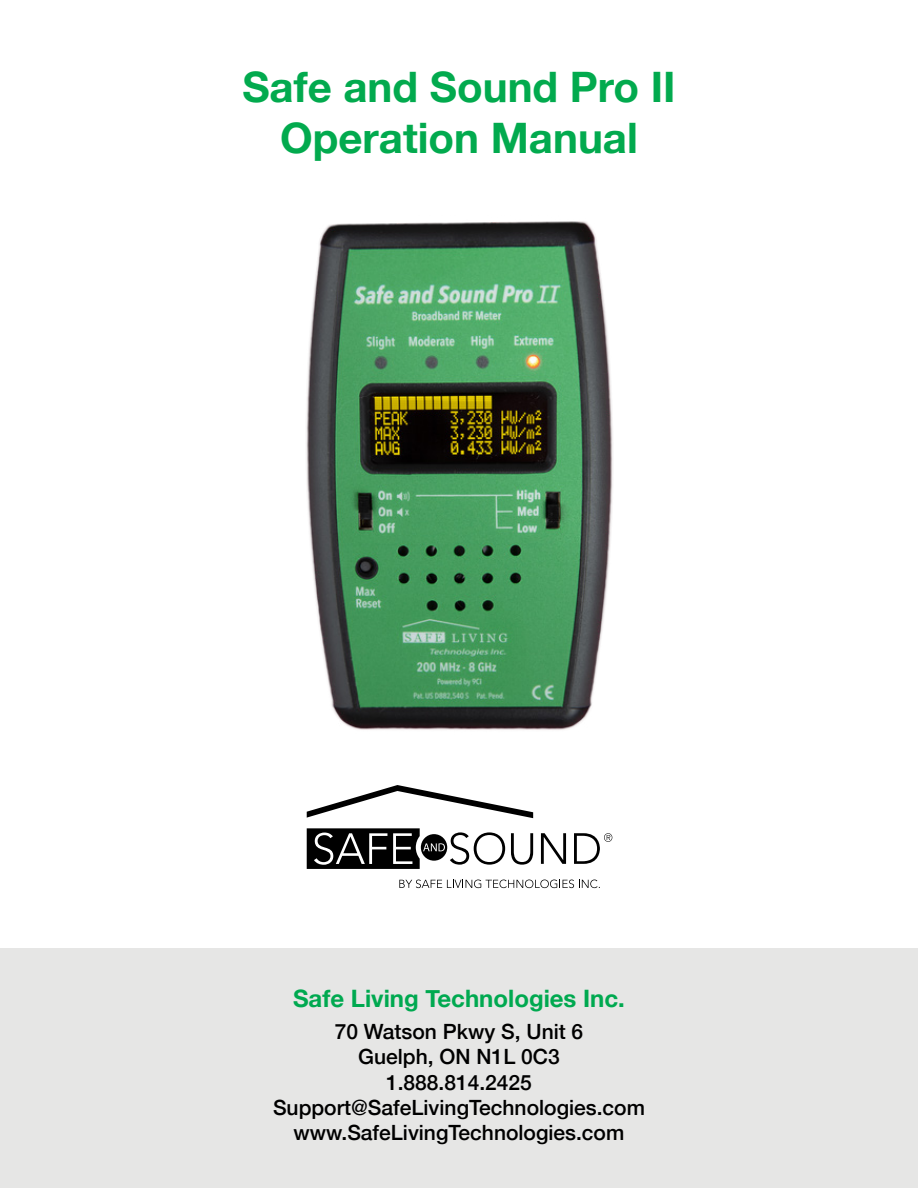
<style>
.page{position:relative;width:918px;height:1188px;background:#fff}
.page>*{position:absolute;margin:0;border:0;box-sizing:border-box;transform-origin:0 0}
.t1{font:700 42px/50.4px "Helvetica Neue";color:#02aa4e;text-align:center}
.t2{font:700 24px "Helvetica Neue";color:#00a950}
.t3{font:500 21px "Helvetica Neue";color:#000}
</style>
<div class="page">
<img style="left:306px;top:221px;width:307px;height:509px">
<svg style="left:511px;top:833px;width:22px;height:32px"></svg>
<svg style="left:541px;top:833px;width:25px;height:31px"></svg>
<svg style="left:574px;top:833px;width:38px;height:31px"></svg>
<svg style="left:399px;top:880px;width:201px;height:8px"></svg>
<svg style="left:307px;top:785px;width:226px;height:33px"></svg>
<svg style="left:307px;top:828px;width:198px;height:41px"></svg>
<div style="left:0;top:948px;width:918px;height:240px;background:#e6e6e5"></div>
<p class="t1" style="left:242px;top:63px;width:435px">Safe and Sound Pro II<br>Operation Manual</p>
<p class="t2" style="left:293px;top:980px;width:333px">Safe Living Technologies Inc.</p>
<p class="t3" style="left:335px;top:1015px;width:250px">70 Watson Pkwy S, Unit 6</p>
<p class="t3" style="left:358px;top:1040px;width:203px">Guelph, ON N1L 0C3</p>
<p class="t3" style="left:386px;top:1065px;width:147px">1.888.814.2425</p>
<p class="t3" style="left:273px;top:1090px;width:373px">Support@SafeLivingTechnologies.com</p>
<p class="t3" style="left:294px;top:1116px;width:332px">www.SafeLivingTechnologies.com</p>
</div>
